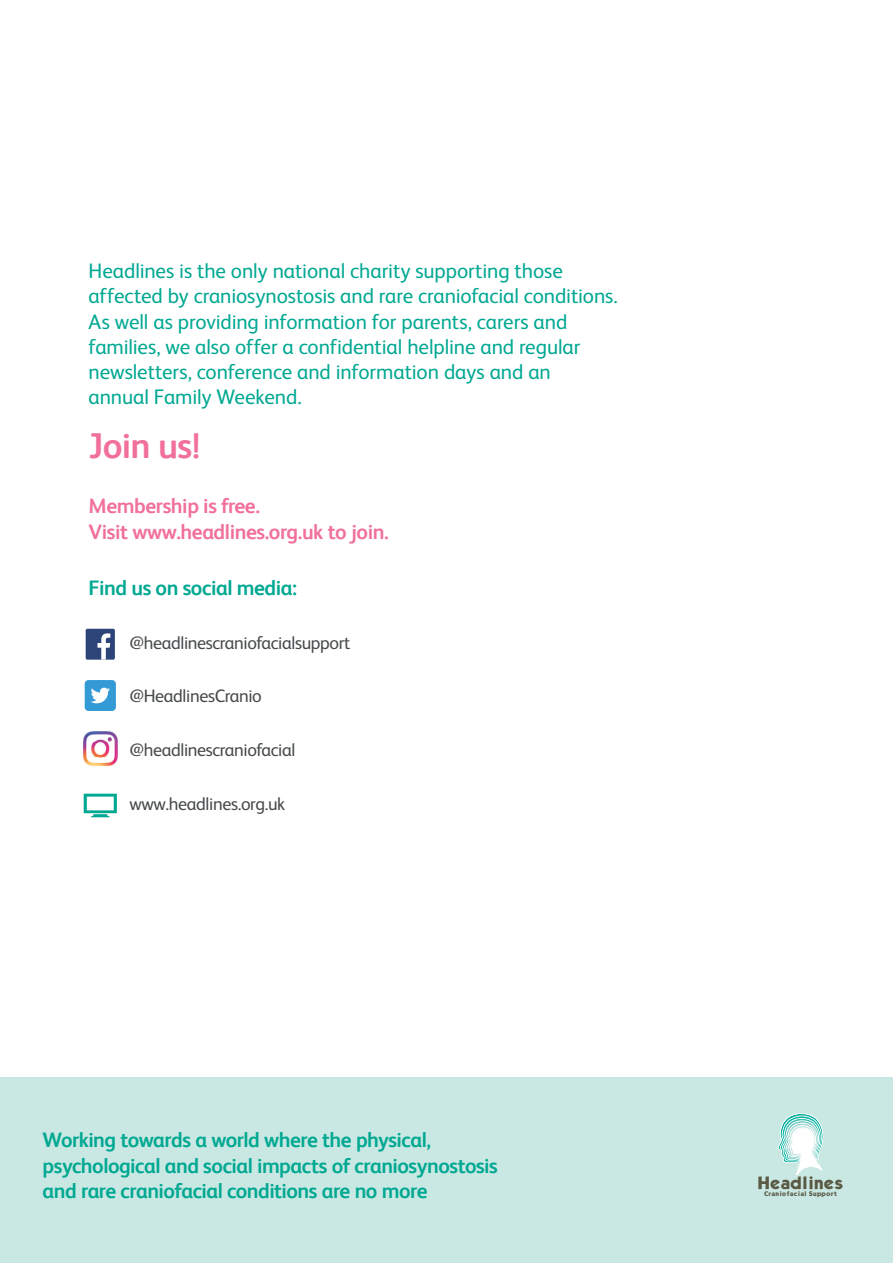
<style>
.page{position:relative;width:893px;height:1263px;background:#fff}
.page>*{position:absolute;margin:0;border:0;box-sizing:border-box;transform-origin:0 0}
.t1{font:700 36px "FS Albert";letter-spacing:-.02em;color:#f1709a}
.t2{font:21px/25.2px "FS Albert";letter-spacing:-.005em;color:#00a892}
.t3{font:700 21px/25.2px "FS Albert";letter-spacing:-.025em;color:#00a892}
.t4{font:700 21px/26px "FS Albert";letter-spacing:-.02em;color:#f1709a}
.t5{font:18px "FS Albert";letter-spacing:-.02em;color:#46494b}
.t6{font:700 15.3px "Kabel";color:#5a5944}
.t7{font:700 5.85px "Kabel";letter-spacing:.04em;color:#5a5944}
</style>
<div class="page">
<div style="left:0;top:1077px;width:893px;height:186px;background:#cae8e3"></div>
<svg style="left:778px;top:1113px;width:45px;height:62px"></svg>
<div style="left:86px;top:629px;width:29px;height:31px;background:#2d4478;border-radius:2px"></div>
<svg style="left:97px;top:633px;width:13px;height:27px"></svg>
<div style="left:85px;top:680px;width:31px;height:31px;background:#339ad5;border-radius:4px"></div>
<svg style="left:91px;top:688px;width:19px;height:15px"></svg>
<img style="left:83px;top:731px;width:35px;height:36px">
<img style="left:88px;top:743px;width:30px;height:13px">
<svg style="left:84px;top:794px;width:33px;height:23px"></svg>
<p class="t2" style="left:88px;top:258px;width:531px">Headlines is the only national charity supporting those affected by craniosynostosis and rare craniofacial conditions.<br>As well as providing information for parents, carers and families, we also offer a confidential helpline and regular newsletters, conference and information days and an<br>annual Family Weekend.</p>
<h1 class="t1" style="left:88px;top:424px;width:113px">Join us!</h1>
<p class="t4" style="left:88px;top:493px;width:302px">Membership is free.<br>Visit www.headlines.org.uk to join.</p>
<p class="t3" style="left:88px;top:575px;width:210px">Find us on social media:</p>
<p class="t5" style="left:129px;top:632px;width:223px">@headlinescraniofacialsupport</p>
<p class="t5" style="left:129px;top:686px;width:134px">@HeadlinesCranio</p>
<p class="t5" style="left:129px;top:739px;width:168px">@headlinescraniofacial</p>
<p class="t5" style="left:129px;top:793px;width:157px">www.headlines.org.uk</p>
<p class="t3" style="left:43px;top:1127px;width:457px">Working towards a world where the physical, psychological and social impacts of craniosynostosis and rare craniofacial conditions are no more</p>
<p class="t6" style="left:758px;top:1172px;width:87px">Headlines</p>
<p class="t7" style="left:764px;top:1189px;width:74px">Craniofacial Support</p>
</div>
